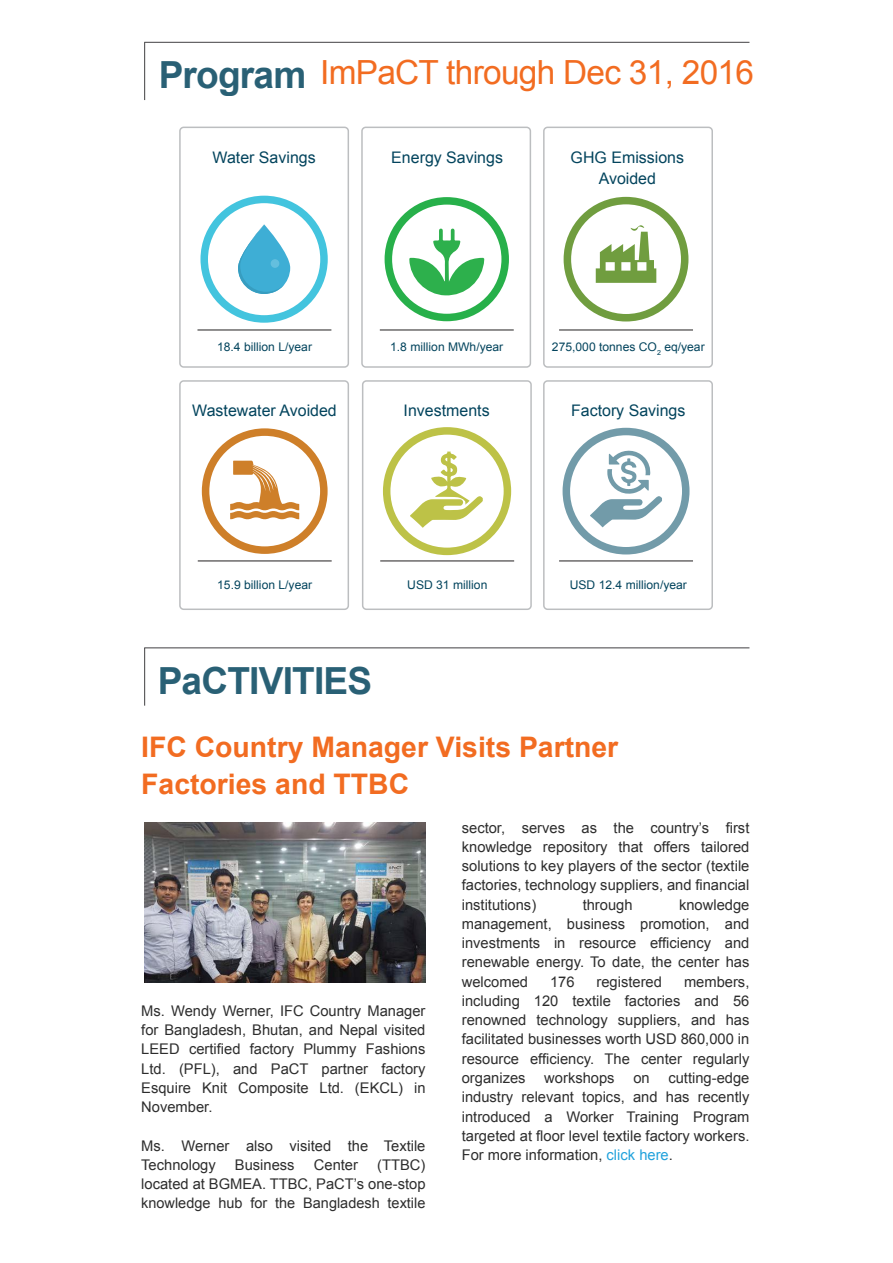
<style>
.page{position:relative;width:893px;height:1263px;background:#fff}
.page>*{position:absolute;margin:0;border:0;box-sizing:border-box;transform-origin:0 0}
.t1{font:700 37.35px "Arial";letter-spacing:-.02em;color:#03445d}
.t2{font:33.3px "Arial";letter-spacing:-.02em;color:#f26c21}
.t3{font:700 28.35px/36.3px "Arial";color:#f26c21}
.t4{font:15.9px/20.9px "Arial";color:#03445d;text-align:center}
.t5{font:14.7px/19.2px "Arial";color:#2d2d2d;text-align:justify}
.t6{font:14.55px "Arial";color:#2d2d2d}
.t7{font:12px "Arial";color:#03445d}
.s1{font-weight:700;font-size:37.35px;color:#03445d}
.s2{color:#21a2dc}
</style>
<div class="page">
<div style="left:200px;top:196px;width:128px;height:127px;border:8px solid #43c4de;border-radius:50%"></div>
<div style="left:385px;top:197px;width:124px;height:124px;border:8px solid #27b04a;border-radius:50%"></div>
<div style="left:564px;top:197px;width:124px;height:124px;border:8px solid #709d3f;border-radius:50%"></div>
<div style="left:179px;top:127px;width:170px;height:241px;border:2px solid #bcbec0;border-radius:4px"></div>
<div style="left:361px;top:127px;width:170px;height:241px;border:2px solid #bcbec0;border-radius:4px"></div>
<div style="left:543px;top:127px;width:170px;height:241px;border:2px solid #bcbec0;border-radius:4px"></div>
<svg style="left:409px;top:229px;width:75px;height:67px"></svg>
<svg style="left:238px;top:224px;width:52px;height:70px"></svg>
<svg style="left:596px;top:225px;width:60px;height:58px"></svg>
<div style="left:563px;top:428px;width:126px;height:126px;border:8px solid #729ba9;border-radius:50%"></div>
<div style="left:543px;top:380px;width:170px;height:230px;border:2px solid #bcbec0;border-radius:4px"></div>
<div style="left:383px;top:427px;width:128px;height:128px;border:8px solid #bdc247;border-radius:50%"></div>
<div style="left:362px;top:380px;width:170px;height:230px;border:2px solid #bcbec0;border-radius:4px"></div>
<svg style="left:410px;top:452px;width:73px;height:76px"></svg>
<div style="left:202px;top:428px;width:126px;height:126px;border:8px solid #ce7f29;border-radius:50%"></div>
<div style="left:179px;top:380px;width:170px;height:230px;border:2px solid #bcbec0;border-radius:4px"></div>
<svg style="left:230px;top:461px;width:69px;height:59px"></svg>
<svg style="left:590px;top:450px;width:72px;height:77px"></svg>
<hr style="left:144px;top:42px;width:1px;height:58px;background:#414042">
<hr style="left:144px;top:42px;width:605px;height:1px;background:#414042">
<hr style="left:144px;top:648px;width:1px;height:58px;background:#414042">
<hr style="left:144px;top:647px;width:605px;height:1px;background:#414042">
<img style="left:144px;top:822px;width:282px;height:160px">
<h2 class="t2" style="left:159px;top:51px;width:597px"><span class="s1">Program</span> ImPaCT through Dec 31, 2016</h2>
<p class="t4" style="left:213px;top:147px;width:105px">Water Savings</p>
<p class="t4" style="left:391px;top:147px;width:113px">Energy Savings</p>
<p class="t4" style="left:571px;top:147px;width:115px">GHG Emissions<br>Avoided</p>
<p class="t7" style="left:217px;top:339px;width:96px">18.4 billion L/year</p>
<p class="t4" style="left:192px;top:400px;width:146px">Wastewater Avoided</p>
<p class="t7" style="left:390px;top:339px;width:115px">1.8 million MWh/year</p>
<p class="t4" style="left:404px;top:400px;width:88px">Investments</p>
<p class="t7" style="left:552px;top:339px;width:154px">275,000 tonnes CO<sub>2</sub> eq/year</p>
<p class="t4" style="left:571px;top:400px;width:116px">Factory Savings</p>
<p class="t7" style="left:217px;top:577px;width:96px">15.9 billion L/year</p>
<h1 class="t1" style="left:158px;top:656px;width:216px">PaCTIVITIES</h1>
<p class="t7" style="left:407px;top:577px;width:82px">USD 31 million</p>
<p class="t7" style="left:570px;top:577px;width:119px">USD 12.4 million/year</p>
<h3 class="t3" style="left:141px;top:730px;width:479px">IFC Country Manager Visits Partner<br>Factories and TTBC</h3>
<p class="t5" style="left:462px;top:818px;width:289px">sector, serves as the country’s first knowledge repository that offers tailored solutions to key players of the sector (textile factories, technology suppliers, and financial institutions)</p>
<p class="t5" style="left:462px;top:895px;width:289px;text-indent:217px">knowledge management, business promotion, and investments in resource efficiency and renewable energy. To date, the center has welcomed</p>
<p class="t5" style="left:583px;top:895px;width:51px">through</p>
<p class="t5" style="left:550px;top:972px;width:26px">176</p>
<p class="t5" style="left:597px;top:972px;width:67px">registered</p>
<p class="t5" style="left:462px;top:972px;width:289px;text-indent:222px">members, including 120 textile factories and 56 renowned technology suppliers, and has facilitated businesses worth USD 860,000 in resource efficiency. The center regularly organizes</p>
<p class="t5" style="left:141px;top:1001px;width:286px">Ms. Wendy Werner, IFC Country Manager for Bangladesh, Bhutan, and Nepal visited LEED certified factory Plummy Fashions Ltd. (PFL), and PaCT partner factory Esquire Knit Composite Ltd. (EKCL) in November.</p>
<p class="t5" style="left:141px;top:1136px;width:286px">Ms. Werner also visited the Textile<br>Technology</p>
<p class="t5" style="left:462px;top:1068px;width:289px;text-indent:207px">cutting-edge industry relevant topics, and has recently introduced a Worker Training Program targeted at floor level textile factory workers.<br>For more information, <span class="s2">click here</span>.</p>
<p class="t5" style="left:544px;top:1068px;width:72px">workshops</p>
<p class="t5" style="left:633px;top:1068px;width:18px">on</p>
<p class="t5" style="left:141px;top:1155px;width:286px;text-align:right">(TTBC)<br>located at BGMEA. TTBC, PaCT’s one-stop</p>
<p class="t6" style="left:141px;top:1193px;width:286px">knowledge hub for the Bangladesh textile</p>
<p class="t5" style="left:235px;top:1155px;width:61px">Business</p>
<p class="t5" style="left:314px;top:1155px;width:46px">Center</p>
</div>
